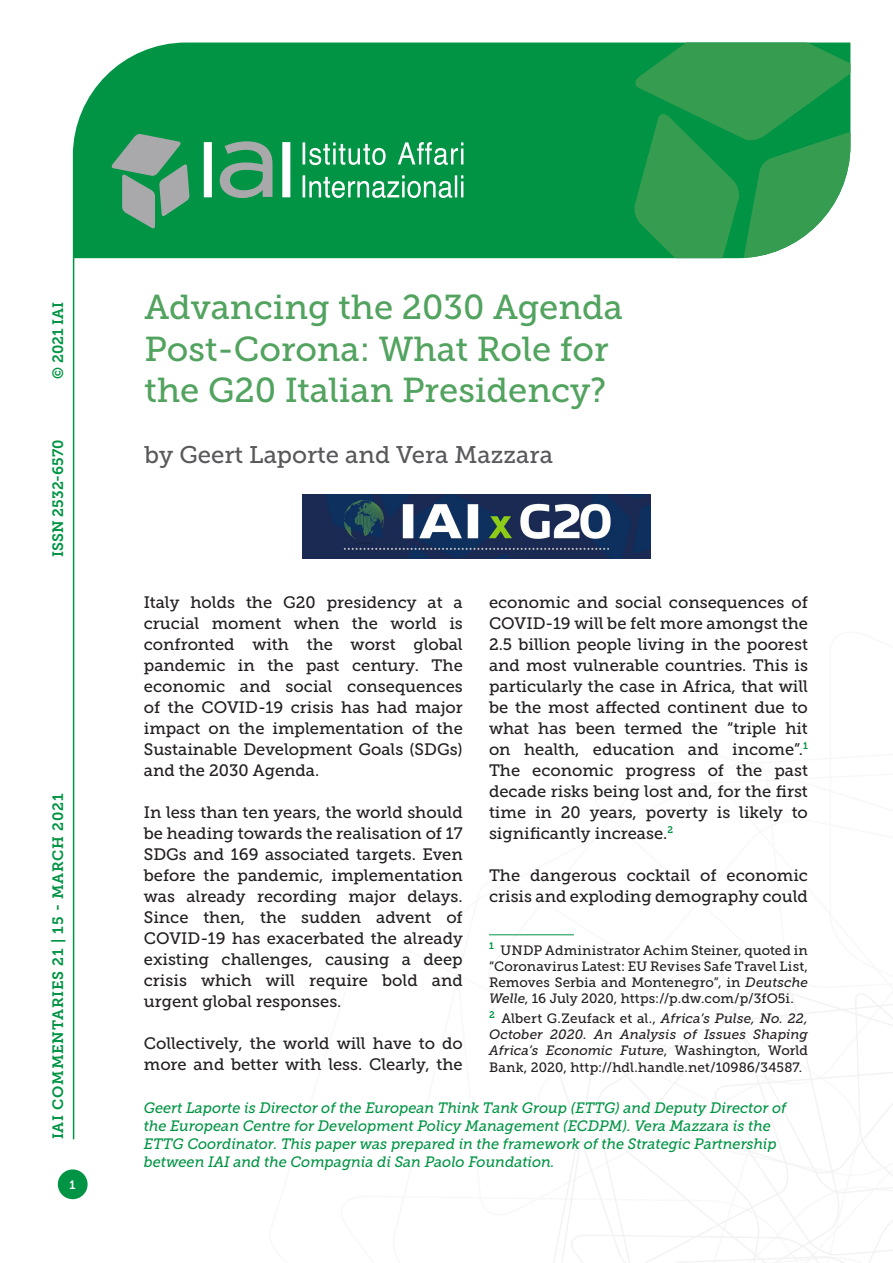
<style>
.page{position:relative;width:893px;height:1263px;background:#fff}
.page>*{position:absolute;margin:0;border:0;box-sizing:border-box;transform-origin:0 0}
.Titolo_Copertina{font:34.5px "Museo Slab 500";color:#52a35f}
.Autori_copertina{font:24px "Museo Slab 500";color:#58595b}
.Testo{font:16.5px/21px "Museo Slab 500";color:#231f20;text-align:justify}
.t1{font:italic 15px/18px "Museo Slab 500";color:#009444}
.t2{font:15px "Museo Slab 700";letter-spacing:.05em;color:#009444}
.t3{font:15px "Museo Slab 700";color:#009444}
.Nota{font:13.5px/16.2px "Museo Slab 500";letter-spacing:.005em;color:#231f20;text-align:justify}
.t4{font:12px "Museo Slab 700";color:#fff}
.s1{font-style:italic}
</style>
<div class="page">
<svg style="left:553px;top:960px;width:340px;height:303px"></svg>
<hr style="left:73px;top:258px;width:1px;height:881px;background:#009444">
<div style="left:73px;top:43px;width:560px;height:215px;background:#009444"></div>
<svg style="left:633px;top:43px;width:217px;height:215px;background:#329f56"></svg>
<svg style="left:303px;top:142px;width:160px;height:56px;background:#3fae72"></svg>
<svg style="left:111px;top:134px;width:79px;height:95px;background:#5a9e7a"></svg>
<svg style="left:204px;top:141px;width:86px;height:57px"></svg>
<div style="left:58px;top:1169px;width:30px;height:30px;background:#009444;border-radius:50%"></div>
<hr style="left:489px;top:934px;width:85px;height:1px;background:#009444">
<img style="left:302px;top:494px;width:348px;height:65px">
<p class="t2" style="left:50px;top:379px;width:79px;rotate:-90deg">© 2021 IAI</p>
<p class="t3" style="left:50px;top:557px;width:119px;rotate:-90deg">ISSN 2532-6570</p>
<p class="t2" style="left:50px;top:1139px;width:347px;rotate:-90deg">IAI COMMENTARIES 21 | 15 - MARCH 2021</p>
<p class="t4" style="left:70px;top:1178px;width:8px">1</p>
<p class="Titolo_Copertina" style="left:145px;top:288px;width:480px">Advancing the 2030 Agenda</p>
<p class="Titolo_Copertina" style="left:145px;top:330px;width:466px">Post-Corona: What Role for</p>
<p class="Titolo_Copertina" style="left:145px;top:371px;width:463px">the G20 Italian Presidency?</p>
<p class="Autori_copertina" style="left:145px;top:441px;width:410px">by Geert Laporte and Vera Mazzara</p>
<p class="Testo" style="left:144px;top:592px;width:320px">Italy holds the G20 presidency at a crucial moment when the world is confronted with the worst global pandemic in the past century. The economic and social consequences of the COVID-19 crisis has had major impact on the implementation of the Sustainable Development Goals (SDGs) and the 2030 Agenda.</p>
<p class="Testo" style="left:144px;top:802px;width:320px">In less than ten years, the world should be heading towards the realisation of 17<br>SDGs and 169 associated targets. Even before the pandemic, implementation was already recording major delays.<br>Since then, the sudden advent of COVID-19 has exacerbated the already existing challenges, causing a deep crisis which will require bold and urgent global responses.</p>
<p class="Testo" style="left:144px;top:1033px;width:320px">Collectively, the world will have to do more and better with less. Clearly, the</p>
<p class="Testo" style="left:489px;top:592px;width:320px">economic and social consequences of COVID-19 will be felt more amongst the 2.5 billion people living in the poorest and most vulnerable countries. This is particularly the case in Africa, that will be the most affected continent due to what has been termed the “triple hit on health, education and income”.<sup>1<br></sup>The economic progress of the past decade risks being lost and, for the first time in 20 years, poverty is likely to significantly increase.<sup>2</sup></p>
<p class="Testo" style="left:489px;top:865px;width:320px">The dangerous cocktail of economic crisis and exploding demography could</p>
<p class="Nota" style="left:489px;top:942px;width:320px"><sup>1</sup> UNDP Administrator Achim Steiner, quoted in “Coronavirus Latest: EU Revises Safe Travel List, Removes Serbia and Montenegro”, in <span class="s1">Deutsche Welle</span>, 16 July 2020, https://p.dw.com/p/3fO5i.</p>
<p class="Nota" style="left:489px;top:1010px;width:320px"><sup>2</sup> Albert G.Zeufack et al., <span class="s1">Africa’s Pulse, No. 22, October 2020. An Analysis of Issues Shaping Africa’s Economic Future</span>, Washington, World Bank, 2020, http://hdl.handle.net/10986/34587.</p>
<p class="t1" style="left:144px;top:1098px;width:644px">Geert Laporte is Director of the European Think Tank Group (ETTG) and Deputy Director of the European Centre for Development Policy Management (ECDPM). Vera Mazzara is the ETTG Coordinator. This paper was prepared in the framework of the Strategic Partnership between IAI and the Compagnia di San Paolo Foundation.</p>
</div>
